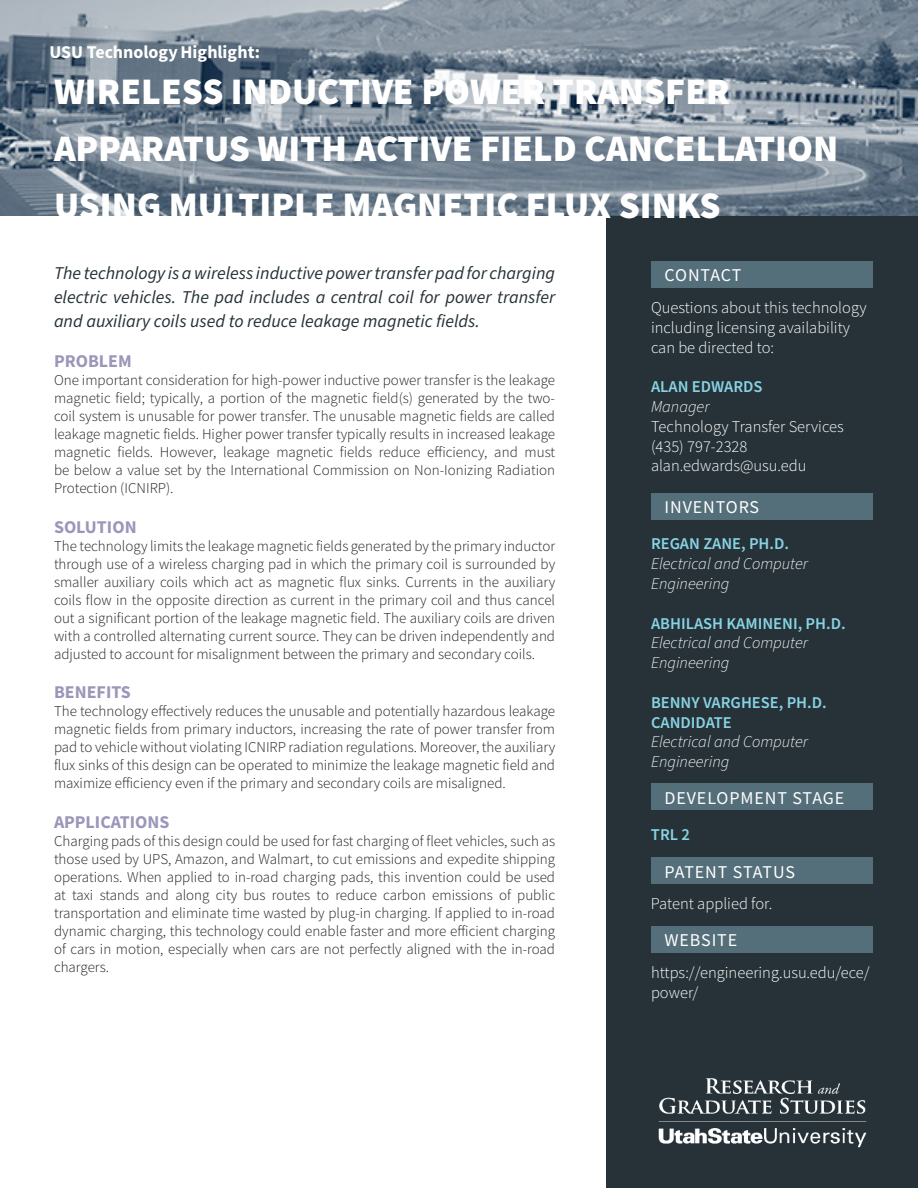
<style>
.page{position:relative;width:918px;height:1188px;background:#fff}
.page>*{position:absolute;margin:0;border:0;box-sizing:border-box;transform-origin:0 0}
.t1{font:37.5px/57px "Source Sans Variable";letter-spacing:.05em;color:#fff}
.TH{font:italic 18px/24px "Source Sans Pro";color:#263238;text-align:justify}
.Sub-header{font:18px "Source Sans Variable";letter-spacing:.055em;color:#fff}
.TH_Header_2{font:18px "Source Sans Variable";letter-spacing:.04em;color:#9a97ba}
.TH_Sidebar_head{font:18px "Source Sans Variable";letter-spacing:.065em;color:#fff}
.TH_Contact_other{font:16.5px/19.8px "Source Sans Variable";letter-spacing:.005em;color:#fff}
.TH_Contact_position{font:italic 300 16.5px/19.8px "Source Sans Pro";color:#fff}
.TH_Contact_name{font:600 16.5px/19.8px "Source Sans Pro";color:#88d3e2}
.TH_Sidebar_text{font:16.5px "Source Sans Variable";letter-spacing:.005em;color:#fff}
.TH_Text{font:15px/18px "Source Sans Variable";letter-spacing:.005em;color:#231f20;text-align:justify}
</style>
<div class="page">
<img style="left:0;top:0;width:918px;height:216px">
<div style="left:606px;top:216px;width:312px;height:972px;background:#263238"></div>
<img style="left:658px;top:1078px;width:209px;height:70px">
<div style="left:651px;top:261px;width:222px;height:27px;background:#546e7a"></div>
<div style="left:651px;top:493px;width:222px;height:27px;background:#546e7a"></div>
<div style="left:651px;top:783px;width:222px;height:27px;background:#546e7a"></div>
<div style="left:651px;top:857px;width:222px;height:27px;background:#546e7a"></div>
<div style="left:651px;top:926px;width:222px;height:27px;background:#546e7a"></div>
<p class="Sub-header" style="left:50px;top:41px;width:210px">USU Technology Highlight:</p>
<p class="t1" style="left:54px;top:63px;width:784px">WIRELESS INDUCTIVE POWER TRANSFER<br>APPARATUS WITH ACTIVE FIELD CANCELLATION<br>USING MULTIPLE MAGNETIC FLUX SINKS</p>
<p class="TH" style="left:54px;top:262px;width:503px">The technology is a wireless inductive power transfer pad for charging electric vehicles. The pad includes a central coil for power transfer and auxiliary coils used to reduce leakage magnetic fields.</p>
<p class="TH_Header_2" style="left:54px;top:350px;width:78px">PROBLEM</p>
<p class="TH_Text" style="left:54px;top:371px;width:503px">One important consideration for high-power inductive power transfer is the leakage magnetic field; typically, a portion of the magnetic field(s) generated by the two&shy;coil system is unusable for power transfer. The unusable magnetic fields are called leakage magnetic fields. Higher power transfer typically results in increased leakage magnetic fields. However, leakage magnetic fields reduce efficiency, and must be below a value set by the International Commission on Non-Ionizing Radiation Protection (ICNIRP).</p>
<p class="TH_Header_2" style="left:54px;top:516px;width:84px">SOLUTION</p>
<p class="TH_Text" style="left:54px;top:537px;width:503px">The technology limits the leakage magnetic fields generated by the primary inductor through use of a wireless charging pad in which the primary coil is surrounded by smaller auxiliary coils which act as magnetic flux sinks. Currents in the auxiliary coils flow in the opposite direction as current in the primary coil and thus cancel out a significant portion of the leakage magnetic field. The auxiliary coils are driven with a controlled alternating current source. They can be driven independently and adjusted to account for misalignment between the primary and secondary coils.</p>
<p class="TH_Header_2" style="left:54px;top:681px;width:78px">BENEFITS</p>
<p class="TH_Text" style="left:54px;top:702px;width:503px">The technology effectively reduces the unusable and potentially hazardous leakage magnetic fields from primary inductors, increasing the rate of power transfer from pad to vehicle without violating ICNIRP radiation regulations. Moreover, the auxiliary flux sinks of this design can be operated to minimize the leakage magnetic field and maximize efficiency even if the primary and secondary coils are misaligned.</p>
<p class="TH_Header_2" style="left:54px;top:811px;width:116px">APPLICATIONS</p>
<p class="TH_Text" style="left:54px;top:832px;width:503px">Charging pads of this design could be used for fast charging of fleet vehicles, such as those used by UPS, Amazon, and Walmart, to cut emissions and expedite shipping operations. When applied to in-road charging pads, this invention could be used at taxi stands and along city bus routes to reduce carbon emissions of public transportation and eliminate time wasted by plug-in charging. If applied to in-road dynamic charging, this technology could enable faster and more efficient charging of cars in motion, especially when cars are not perfectly aligned with the in-road chargers.</p>
<p class="Sub-header" style="left:664px;top:264px;width:78px">CONTACT</p>
<p class="TH_Contact_other" style="left:651px;top:298px;width:217px">Questions about this technology including licensing availability can be directed to:</p>
<p class="TH_Contact_name" style="left:651px;top:377px;width:113px">ALAN EDWARDS</p>
<p class="TH_Contact_position" style="left:651px;top:397px;width:60px">Manager</p>
<p class="TH_Contact_other" style="left:651px;top:417px;width:194px">Technology Transfer Services</p>
<p class="TH_Contact_other" style="left:651px;top:436px;width:98px">(435) 797-2328</p>
<p class="TH_Contact_other" style="left:651px;top:456px;width:157px">alan.edwards@usu.edu</p>
<p class="Sub-header" style="left:664px;top:496px;width:96px">INVENTORS</p>
<p class="TH_Contact_name" style="left:651px;top:535px;width:140px">REGAN ZANE, PH.D.</p>
<p class="TH_Contact_position" style="left:651px;top:554px;width:159px">Electrical and Computer<br>Engineering</p>
<p class="TH_Contact_name" style="left:651px;top:614px;width:196px">ABHILASH KAMINENI, PH.D.</p>
<p class="TH_Contact_position" style="left:651px;top:634px;width:159px">Electrical and Computer<br>Engineering</p>
<p class="TH_Contact_name" style="left:651px;top:693px;width:177px">BENNY VARGHESE, PH.D.<br>CANDIDATE</p>
<p class="TH_Contact_position" style="left:651px;top:733px;width:159px">Electrical and Computer<br>Engineering</p>
<p class="Sub-header" style="left:664px;top:787px;width:181px">DEVELOPMENT STAGE</p>
<p class="TH_Contact_name" style="left:651px;top:825px;width:40px">TRL 2</p>
<p class="Sub-header" style="left:664px;top:861px;width:132px">PATENT STATUS</p>
<p class="TH_Sidebar_text" style="left:651px;top:894px;width:123px">Patent applied for.</p>
<p class="TH_Sidebar_head" style="left:664px;top:929px;width:74px">WEBSITE</p>
<p class="TH_Contact_other" style="left:651px;top:963px;width:220px">https://engineering.usu.edu/ece/ power/</p>
</div>
